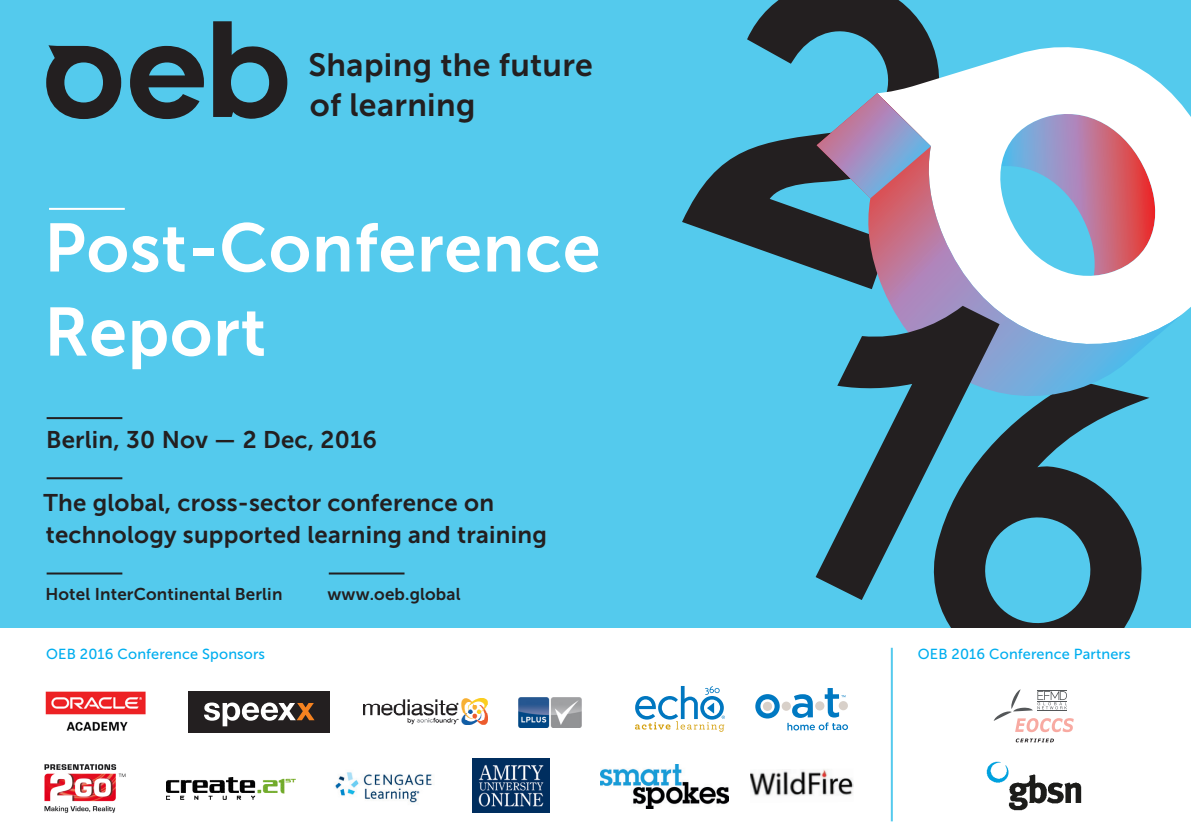
<style>
.page{position:relative;width:1191px;height:840px;background:#fff}
.page>*{position:absolute;margin:0;border:0;box-sizing:border-box;transform-origin:0 0}
.XL_header{font:68px/84px "Museo Sans 700";letter-spacing:.01em;color:#fff}
.L_header{font:32px/40px "Museo Sans 700";letter-spacing:.01em;color:#231f20}
.t1{font:24px/32px "Museo Sans 700";letter-spacing:.01em;color:#231f20}
.body_S{font:17px "Museo Sans 700";letter-spacing:.01em;color:#231f20}
.body_S-2{font:14.4px "Museo Sans 500";letter-spacing:.01em;color:#00aeef}
</style>
<div class="page">
<div style="left:0;top:0;width:1191px;height:628px;background:#54caed"></div>
<svg style="left:923px;top:412px;width:229px;height:216px;background:#3b7587"></svg>
<svg style="left:682px;top:0;width:270px;height:289px;background:#428ba2"></svg>
<svg style="left:877px;top:30px;width:314px;height:330px"></svg>
<svg style="left:816px;top:93px;width:370px;height:319px"></svg>
<svg style="left:816px;top:93px;width:115px;height:105px;background:#9a9bbb"></svg>
<svg style="left:815px;top:305px;width:184px;height:294px;background:#3e7385"></svg>
<img style="left:986px;top:761px;width:96px;height:50px">
<svg style="left:1015px;top:738px;width:39px;height:4px"></svg>
<svg style="left:993px;top:689px;width:80px;height:42px"></svg>
<img style="left:45px;top:691px;width:101px;height:40px">
<img style="left:363px;top:698px;width:124px;height:26px">
<img style="left:518px;top:697px;width:63px;height:30px">
<svg style="left:635px;top:686px;width:90px;height:45px"></svg>
<div style="left:189px;top:690px;width:141px;height:42px;background:#231f20"></div>
<svg style="left:204px;top:702px;width:110px;height:24px"></svg>
<svg style="left:755px;top:694px;width:24px;height:24px"></svg>
<div style="left:781px;top:701px;width:10px;height:9px;background:#d8d0c9;border-radius:5px"></div>
<svg style="left:787px;top:688px;width:61px;height:42px"></svg>
<img style="left:45px;top:764px;width:81px;height:48px">
<img style="left:167px;top:777px;width:128px;height:22px">
<img style="left:335px;top:772px;width:97px;height:31px">
<img style="left:600px;top:764px;width:128px;height:43px">
<img style="left:750px;top:769px;width:103px;height:27px">
<img style="left:473px;top:758px;width:76px;height:54px">
<hr style="left:890px;top:647px;width:2px;height:173px;background:#54caed">
<hr style="left:47px;top:417px;width:75px;height:2px;background:#231f20">
<hr style="left:47px;top:572px;width:75px;height:2px;background:#231f20">
<hr style="left:329px;top:572px;width:75px;height:2px;background:#231f20">
<hr style="left:47px;top:477px;width:75px;height:2px;background:#231f20">
<svg style="left:46px;top:45px;width:75px;height:74px;background:#366473"></svg>
<svg style="left:130px;top:46px;width:74px;height:73px;background:#355f6d"></svg>
<svg style="left:213px;top:21px;width:74px;height:98px;background:#396c7d"></svg>
<hr style="left:49px;top:208px;width:76px;height:2px;background:#fff">
<p class="L_header" style="left:308px;top:45px;width:286px">Shaping the future of learning</p>
<p class="XL_header" style="left:44px;top:206px;width:558px">Post-Conference<br>Report</p>
<p class="t1" style="left:46px;top:423px;width:332px">Berlin, 30 Nov — 2 Dec, 2016</p>
<p class="t1" style="left:43px;top:486px;width:505px">The global, cross-sector conference on technology supported learning and training</p>
<p class="body_S" style="left:45px;top:584px;width:238px">Hotel InterContinental Berlin</p>
<p class="body_S" style="left:327px;top:584px;width:135px">www.oeb.global</p>
<p class="body_S-2" style="left:46px;top:645px;width:220px">OEB 2016 Conference Sponsors</p>
<p class="body_S-2" style="left:918px;top:646px;width:214px">OEB 2016 Conference Partners</p>
</div>
